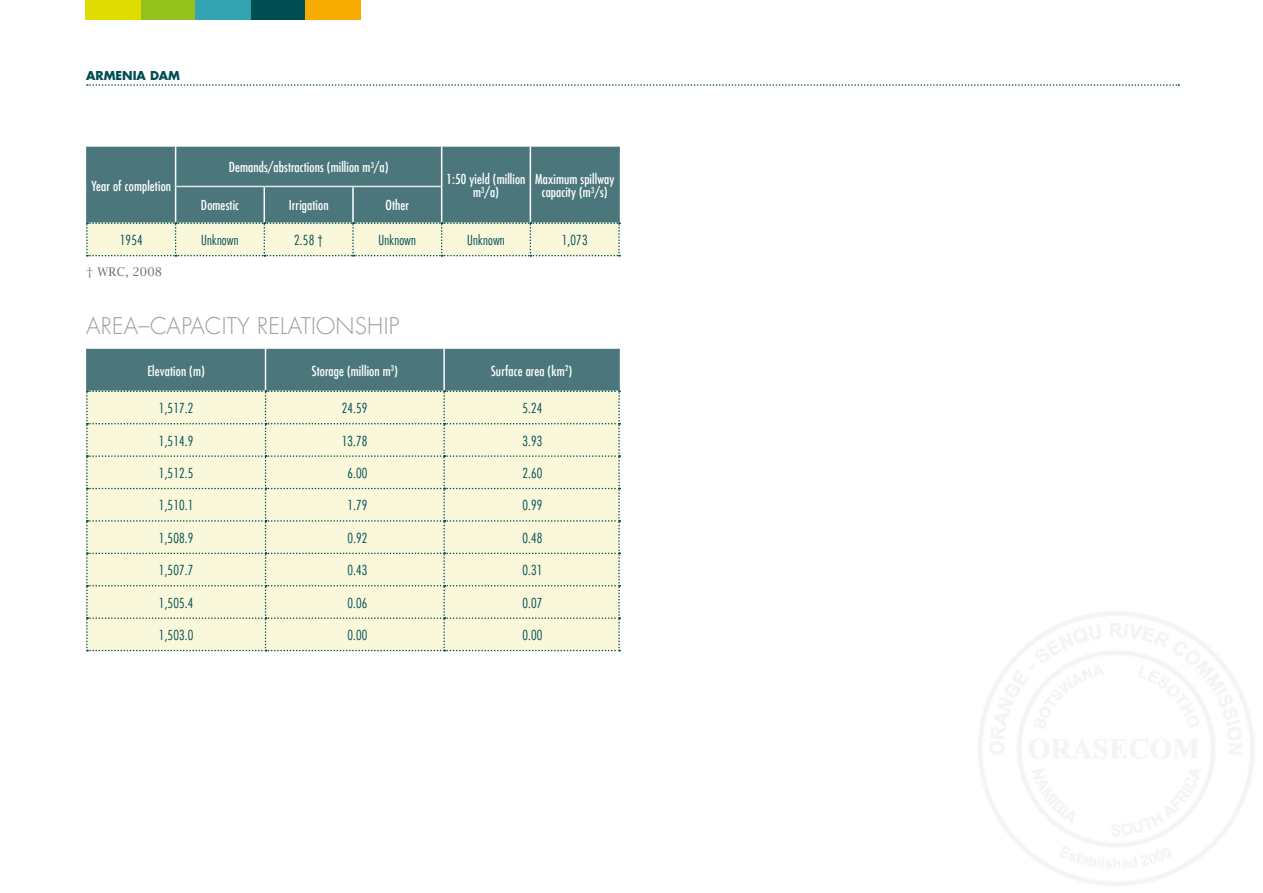
<style>
.page{position:relative;width:1263px;height:893px;background:#fff}
.page>*{position:absolute;margin:0;border:0;box-sizing:border-box;transform-origin:0 0}
.t1{font:300 22.5px "Futura Com";letter-spacing:.01em;color:#9c9d9d}
.t2{font:500 condensed 13.5px/13.5px "Futura Com";letter-spacing:.01em;color:#fff;text-align:center}
.t3{font:300 condensed 13.5px "Futura Com";letter-spacing:.01em;color:#004d53}
.t4{font:700 12px "Futura Com";color:#004d53}
.t5{font:12px "Lucida Bright";letter-spacing:.01em;color:#6f6f6e}
</style>
<div class="page">
<svg style="left:87px;top:84px;width:1092px;height:2px"></svg>
<div style="left:250px;top:0;width:55px;height:20px;background:#004d53"></div>
<div style="left:140px;top:0;width:55px;height:20px;background:#94c11c"></div>
<div style="left:85px;top:0;width:55px;height:20px;background:#dedc00"></div>
<div style="left:305px;top:0;width:55px;height:20px;background:#f8ac00"></div>
<div style="left:195px;top:0;width:55px;height:20px;background:#32a3b1"></div>
<svg style="left:86px;top:147px;width:534px;height:109px;background:#7f9d99"></svg>
<hr style="left:86px;top:147px;width:2px;height:39px;background:#4a767c">
<hr style="left:86px;top:186px;width:2px;height:36px;background:#4a767c">
<hr style="left:618px;top:147px;width:2px;height:39px;background:#4a767c">
<hr style="left:618px;top:186px;width:2px;height:36px;background:#4a767c">
<hr style="left:176px;top:186px;width:88px;height:1px;background:#e8e8e8">
<hr style="left:264px;top:186px;width:89px;height:1px;background:#e8e8e8">
<hr style="left:353px;top:186px;width:88px;height:1px;background:#e8e8e8">
<svg style="left:86px;top:349px;width:534px;height:302px;background:#dce2cb"></svg>
<hr style="left:86px;top:349px;width:2px;height:42px;background:#4a767c">
<hr style="left:618px;top:349px;width:2px;height:42px;background:#4a767c">
<p class="t4" style="left:86px;top:67px;width:95px">ARMENIA DAM</p>
<p class="t2" style="left:91px;top:179px;width:81px">Year of completion</p>
<p class="t2" style="left:229px;top:160px;width:161px">Demands/abstractions (million m<sup>3</sup>/a)</p>
<p class="t2" style="left:201px;top:198px;width:40px">Domestic</p>
<p class="t2" style="left:289px;top:198px;width:41px">Irrigation</p>
<p class="t2" style="left:385px;top:198px;width:25px">Other</p>
<p class="t2" style="left:446px;top:172px;width:81px">1:50 yield (million m<sup>3</sup>/a)</p>
<p class="t2" style="left:535px;top:172px;width:81px">Maximum spillway capacity (m<sup>3</sup>/s)</p>
<p class="t3" style="left:120px;top:231px;width:24px">1954</p>
<p class="t3" style="left:201px;top:231px;width:39px">Unknown</p>
<p class="t3" style="left:294px;top:231px;width:30px">2.58 †</p>
<p class="t3" style="left:379px;top:231px;width:39px">Unknown</p>
<p class="t3" style="left:467px;top:231px;width:39px">Unknown</p>
<p class="t3" style="left:562px;top:231px;width:27px">1,073</p>
<p class="t5" style="left:86px;top:264px;width:77px">† WRC, 2008</p>
<h1 class="t1" style="left:86px;top:311px;width:315px">AREA–CAPACITY RELATIONSHIP</h1>
<p class="t2" style="left:147px;top:364px;width:59px">Elevation (m)</p>
<p class="t2" style="left:312px;top:364px;width:88px">Storage (million m<sup>3</sup>)</p>
<p class="t2" style="left:491px;top:364px;width:83px">Surface area (km<sup>2</sup>)</p>
<p class="t3" style="left:159px;top:400px;width:36px">1,517.2</p>
<p class="t3" style="left:342px;top:400px;width:27px">24.59</p>
<p class="t3" style="left:522px;top:400px;width:22px">5.24</p>
<p class="t3" style="left:159px;top:432px;width:36px">1,514.9</p>
<p class="t3" style="left:342px;top:432px;width:27px">13.78</p>
<p class="t3" style="left:522px;top:432px;width:22px">3.93</p>
<p class="t3" style="left:159px;top:464px;width:36px">1,512.5</p>
<p class="t3" style="left:347px;top:464px;width:22px">6.00</p>
<p class="t3" style="left:522px;top:464px;width:22px">2.60</p>
<p class="t3" style="left:159px;top:497px;width:36px">1,510.1</p>
<p class="t3" style="left:347px;top:497px;width:22px">1.79</p>
<p class="t3" style="left:522px;top:497px;width:22px">0.99</p>
<p class="t3" style="left:159px;top:529px;width:36px">1,508.9</p>
<p class="t3" style="left:347px;top:529px;width:22px">0.92</p>
<p class="t3" style="left:522px;top:529px;width:22px">0.48</p>
<p class="t3" style="left:159px;top:562px;width:36px">1,507.7</p>
<p class="t3" style="left:347px;top:562px;width:22px">0.43</p>
<p class="t3" style="left:522px;top:562px;width:22px">0.31</p>
<p class="t3" style="left:159px;top:594px;width:36px">1,505.4</p>
<p class="t3" style="left:347px;top:594px;width:22px">0.06</p>
<p class="t3" style="left:522px;top:594px;width:22px">0.07</p>
<p class="t3" style="left:159px;top:626px;width:36px">1,503.0</p>
<p class="t3" style="left:347px;top:626px;width:22px">0.00</p>
<p class="t3" style="left:522px;top:626px;width:22px">0.00</p>
</div>
